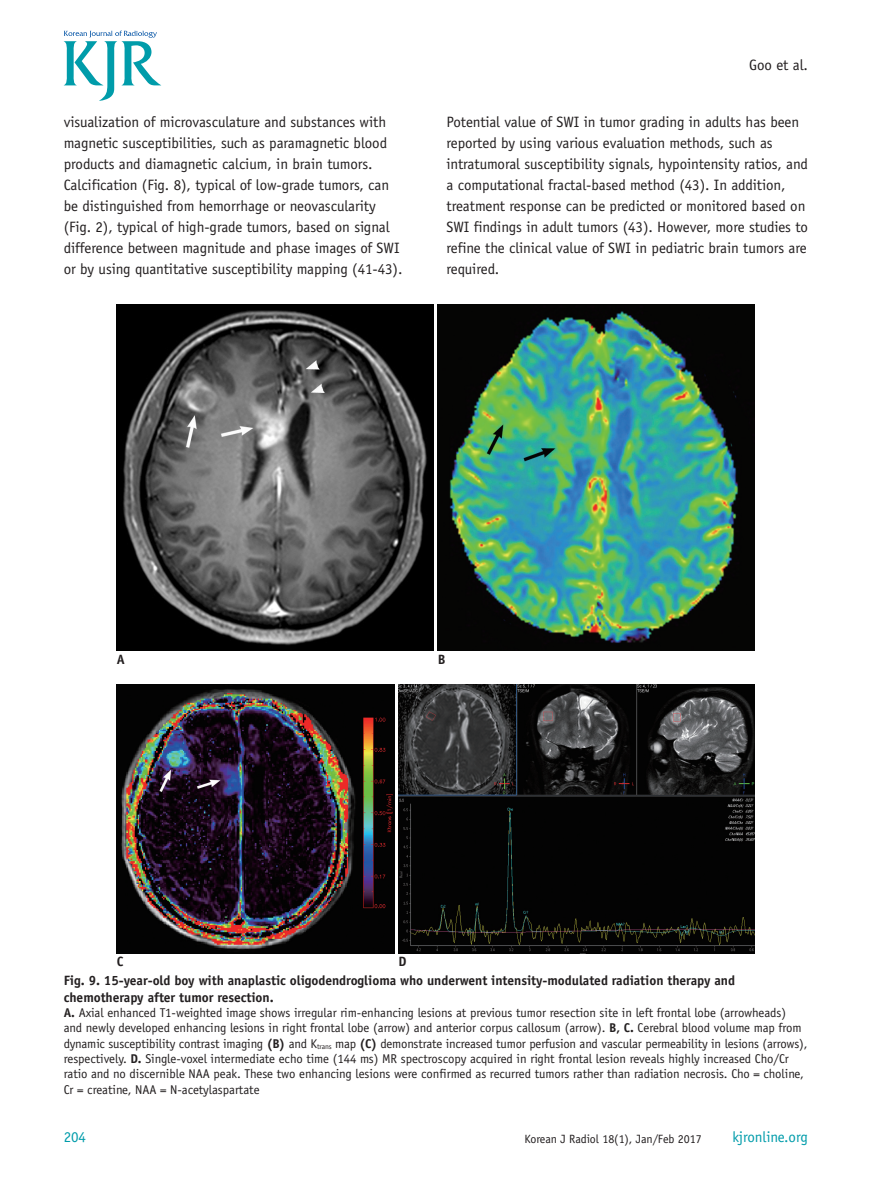
<style>
.page{position:relative;width:893px;height:1191px;background:#fff}
.page>*{position:absolute;margin:0;border:0;box-sizing:border-box;transform-origin:0 0}
.t1{font:15px/21px "Officina Sans Std";letter-spacing:-.005em;color:#231f20}
.t2{font:15px "Officina Sans Std";letter-spacing:-.005em;color:#009caa}
.t3{font:700 13.5px/16.2px "Officina Sans Std";letter-spacing:-.005em;color:#231f20}
.t4{font:12.75px/15.3px "Officina Sans Std";letter-spacing:-.005em;color:#231f20}
.t5{font:12px "Officina Sans Std";letter-spacing:-.005em;color:#231f20}
.s1{font-weight:700}
.s2{font-size:7.5px}
</style>
<div class="page">
<svg style="left:64px;top:31px;width:97px;height:70px"></svg>
<img style="left:117px;top:304px;width:317px;height:346px">
<img style="left:438px;top:304px;width:317px;height:346px">
<img style="left:117px;top:685px;width:277px;height:268px">
<img style="left:399px;top:685px;width:356px;height:268px">
<p class="t1" style="left:749px;top:54px;width:60px">Goo et al.</p>
<p class="t1" style="left:64px;top:112px;width:340px">visualization of microvasculature and substances with magnetic susceptibilities, such as paramagnetic blood products and diamagnetic calcium, in brain tumors.<br>Calcification (Fig. 8), typical of low-grade tumors, can be distinguished from hemorrhage or neovascularity (Fig. 2), typical of high-grade tumors, based on signal difference between magnitude and phase images of SWI or by using quantitative susceptibility mapping (41-43).</p>
<p class="t1" style="left:446px;top:112px;width:363px">Potential value of SWI in tumor grading in adults has been reported by using various evaluation methods, such as intratumoral susceptibility signals, hypointensity ratios, and a computational fractal-based method (43). In addition, treatment response can be predicted or monitored based on SWI findings in adult tumors (43). However, more studies to refine the clinical value of SWI in pediatric brain tumors are required.</p>
<p class="t3" style="left:117px;top:651px;width:10px">A</p>
<p class="t3" style="left:438px;top:651px;width:9px">B</p>
<p class="t3" style="left:117px;top:953px;width:8px">C</p>
<p class="t3" style="left:399px;top:953px;width:10px">D</p>
<p class="t3" style="left:64px;top:972px;width:673px">Fig. 9. 15-year-old boy with anaplastic oligodendroglioma who underwent intensity-modulated radiation therapy and chemotherapy after tumor resection.</p>
<p class="t4" style="left:64px;top:1005px;width:745px"><span class="s1">A.</span> Axial enhanced T1-weighted image shows irregular rim-enhancing lesions at previous tumor resection site in left frontal lobe (arrowheads) and newly developed enhancing lesions in right frontal lobe (arrow) and anterior corpus callosum (arrow). <span class="s1">B, C.</span> Cerebral blood volume map from dynamic susceptibility contrast imaging <span class="s1">(B)</span> and K<span class="s2">trans</span> map <span class="s1">(C)</span> demonstrate increased tumor perfusion and vascular permeability in lesions (arrows), respectively. <span class="s1">D.</span> Single-voxel intermediate echo time (144 ms) MR spectroscopy acquired in right frontal lesion reveals highly increased Cho/Cr ratio and no discernible NAA peak. These two enhancing lesions were confirmed as recurred tumors rather than radiation necrosis. Cho = choline, Cr = creatine, NAA = N-acetylaspartate</p>
<p class="t2" style="left:64px;top:1128px;width:24px">204</p>
<p class="t5" style="left:524px;top:1132px;width:179px">Korean J Radiol 18(1), Jan/Feb 2017</p>
<p class="t2" style="left:732px;top:1128px;width:77px">kjronline.org</p>
</div>
